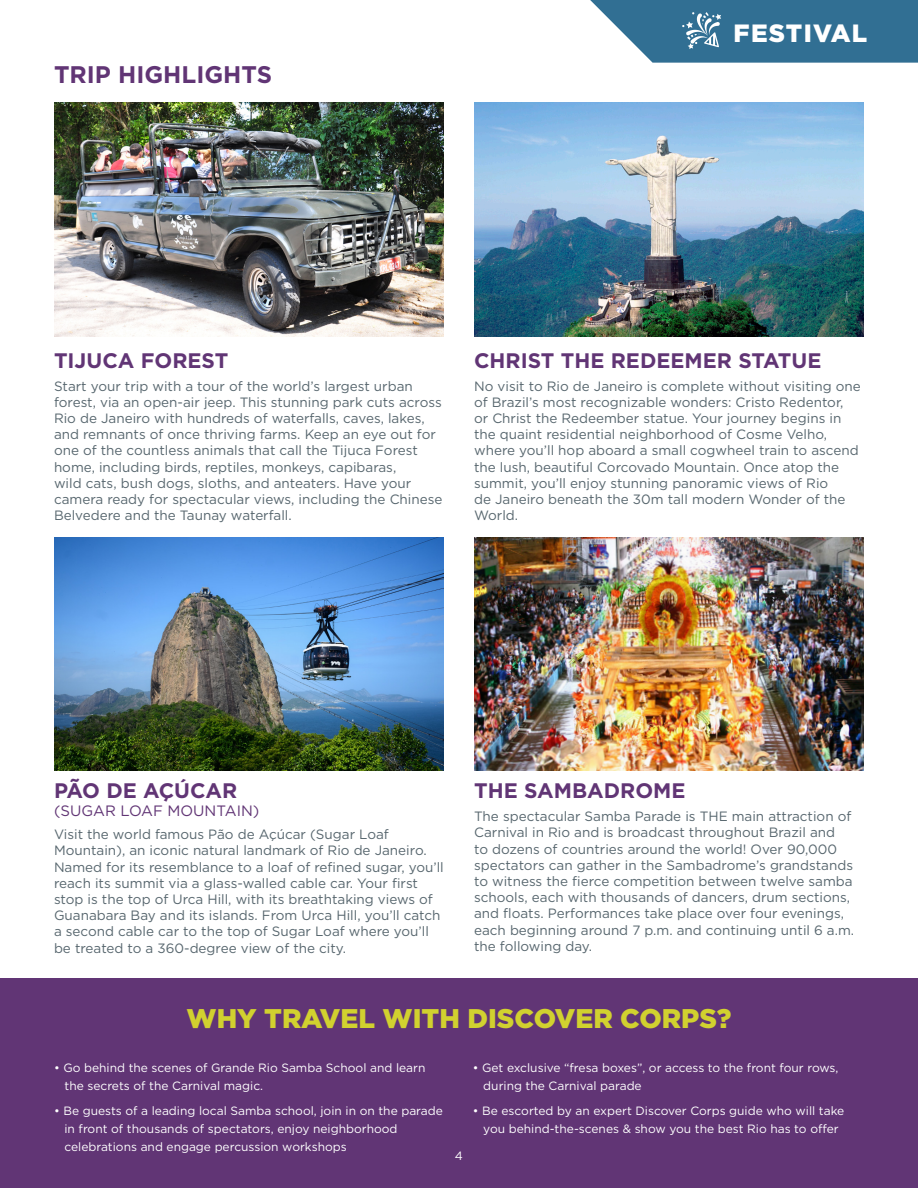
<style>
.page{position:relative;width:918px;height:1188px;background:#fff}
.page>*{position:absolute;margin:0;border:0;box-sizing:border-box;transform-origin:0 0}
.t1{font:900 27px "Gotham";color:#d1d12f}
.t2{font:900 24.9px "Gotham";letter-spacing:.05em;color:#fff}
.t3{font:700 24px "Gotham";color:#613575}
.t4{font:700 21px "Gotham";color:#613575}
.t5{font:15px "Gotham";color:#613575}
.t6{font:13.5px/16.2px "Gotham";color:#57666e}
.t7{font:12px/18px "Gotham";color:#fff}
</style>
<div class="page">
<img style="left:54px;top:103px;width:390px;height:233px">
<img style="left:54px;top:537px;width:390px;height:234px">
<img style="left:474px;top:103px;width:390px;height:233px">
<img style="left:474px;top:537px;width:390px;height:234px">
<div style="left:0;top:979px;width:918px;height:209px;background:#613575"></div>
<svg style="left:590px;top:0;width:328px;height:63px;background:#49809f"></svg>
<p class="t3" style="left:54px;top:58px;width:220px">TRIP HIGHLIGHTS</p>
<p class="t2" style="left:734px;top:16px;width:135px">FESTIVAL</p>
<p class="t4" style="left:54px;top:346px;width:176px">TIJUCA FOREST</p>
<p class="t6" style="left:54px;top:377px;width:390px">Start your trip with a tour of the world’s largest urban forest, via an open-air jeep. This stunning park cuts across Rio de Janeiro with hundreds of waterfalls, caves, lakes, and remnants of once thriving farms. Keep an eye out for one of the countless animals that call the Tijuca Forest home, including birds, reptiles, monkeys, capibaras,<br>wild cats, bush dogs, sloths, and anteaters. Have your camera ready for spectacular views, including the Chinese Belvedere and the Taunay waterfall.</p>
<p class="t4" style="left:474px;top:346px;width:349px">CHRIST THE REDEEMER STATUE</p>
<p class="t6" style="left:474px;top:377px;width:388px">No visit to Rio de Janeiro is complete without visiting one of Brazil’s most recognizable wonders: Cristo Redentor, or Christ the Redeember statue. Your journey begins in the quaint residential neighborhood of Cosme Velho, where you’ll hop aboard a small cogwheel train to ascend the lush, beautiful Corcovado Mountain. Once atop the summit, you’ll enjoy stunning panoramic views of Rio<br>de Janeiro beneath the 30m tall modern Wonder of the World.</p>
<p class="t4" style="left:54px;top:777px;width:185px">PÃO DE AÇÚCAR</p>
<p class="t5" style="left:54px;top:801px;width:207px">(SUGAR LOAF MOUNTAIN)</p>
<p class="t6" style="left:54px;top:826px;width:391px">Visit the world famous Pão de Açúcar (Sugar Loaf Mountain), an iconic natural landmark of Rio de Janeiro.<br>Named for its resemblance to a loaf of refined sugar, you’ll reach its summit via a glass-walled cable car. Your first stop is the top of Urca Hill, with its breathtaking views of Guanabara Bay and its islands. From Urca Hill, you’ll catch a second cable car to the top of Sugar Loaf where you’ll be treated to a 360-degree view of the city.</p>
<p class="t4" style="left:474px;top:777px;width:213px">THE SAMBADROME</p>
<p class="t6" style="left:474px;top:808px;width:382px">The spectacular Samba Parade is THE main attraction of Carnival in Rio and is broadcast throughout Brazil and<br>to dozens of countries around the world! Over 90,000 spectators can gather in the Sambadrome’s grandstands to witness the fierce competition between twelve samba schools, each with thousands of dancers, drum sections, and floats. Performances take place over four evenings, each beginning around 7 p.m. and continuing until 6 a.m. the following day.</p>
<p class="t1" style="left:187px;top:999px;width:546px">WHY TRAVEL WITH DISCOVER CORPS?</p>
<p class="t7" style="left:64px;top:1058px;width:362px;text-indent:-10px">• Go behind the scenes of Grande Rio Samba School and learn the secrets of the Carnival magic.</p>
<p class="t7" style="left:64px;top:1101px;width:380px;text-indent:-10px">• Be guests of a leading local Samba school, join in on the parade in front of thousands of spectators, enjoy neighborhood celebrations and engage percussion workshops</p>
<p class="t7" style="left:455px;top:1147px;width:10px">4</p>
<p class="t7" style="left:483px;top:1058px;width:357px;text-indent:-10px">• Get exclusive “fresa boxes”, or access to the front four rows, during the Carnival parade</p>
<p class="t7" style="left:473px;top:1101px;width:373px;text-align:center">• Be escorted by an expert Discover Corps guide who will take you behind-the-scenes &amp; show you the best Rio has to offer</p>
</div>
